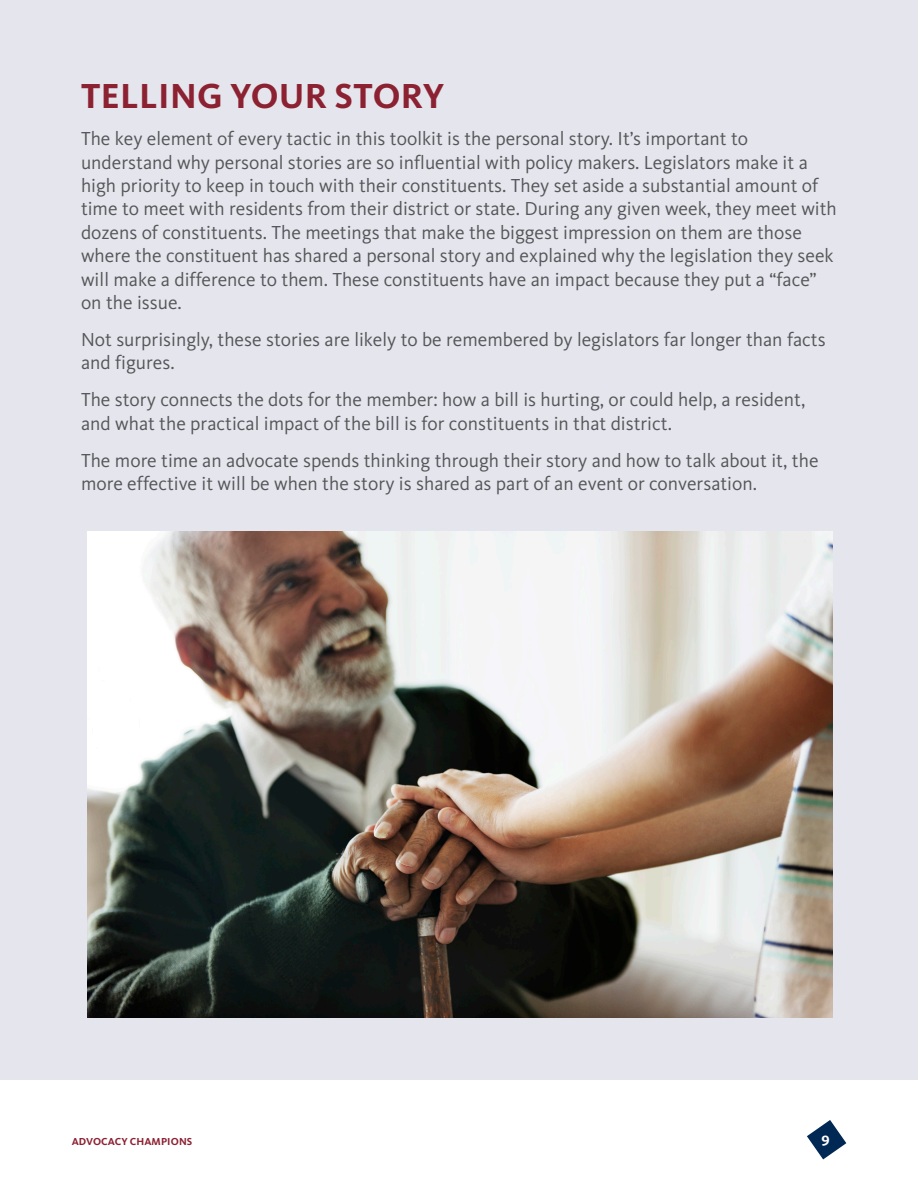
<style>
.page{position:relative;width:918px;height:1188px;background:#fff}
.page>*{position:absolute;margin:0;border:0;box-sizing:border-box;transform-origin:0 0}
.Heading_2{font:700 36px "Kievit OT";letter-spacing:.01em;color:#8c2132}
.TEXT__125_before{font:19.5px/23.4px "Kievit OT";color:#555659}
.t1{font:700 15px "Kievit OT";color:#fff}
.t2{font:700 10.5px "Kievit OT";letter-spacing:.01em;color:#8c2132}
</style>
<div class="page">
<svg style="left:807px;top:1120px;width:39px;height:39px"></svg>
<div style="left:0;top:0;width:918px;height:1080px;background:#e5e6ed"></div>
<img style="left:88px;top:532px;width:745px;height:486px">
<p class="Heading_2" style="left:81px;top:75px;width:365px">TELLING YOUR STORY</p>
<p class="TEXT__125_before" style="left:81px;top:127px;width:757px">The key element of every tactic in this toolkit is the personal story. It’s important to understand why personal stories are so influential with policy makers. Legislators make it a high priority to keep in touch with their constituents. They set aside a substantial amount of time to meet with residents from their district or state. During any given week, they meet with dozens of constituents. The meetings that make the biggest impression on them are those where the constituent has shared a personal story and explained why the legislation they seek will make a difference to them. These constituents have an impact because they put a “face” on the issue.</p>
<p class="TEXT__125_before" style="left:81px;top:328px;width:746px">Not surprisingly, these stories are likely to be remembered by legislators far longer than facts and figures.</p>
<p class="TEXT__125_before" style="left:81px;top:388px;width:726px">The story connects the dots for the member: how a bill is hurting, or could help, a resident, and what the practical impact of the bill is for constituents in that district.</p>
<p class="TEXT__125_before" style="left:81px;top:448px;width:739px">The more time an advocate spends thinking through their story and how to talk about it, the more effective it will be when the story is shared as part of an event or conversation.</p>
<p class="t2" style="left:72px;top:1135px;width:122px">ADVOCACY CHAMPIONS</p>
<p class="t1" style="left:822px;top:1129px;width:10px">9</p>
</div>
